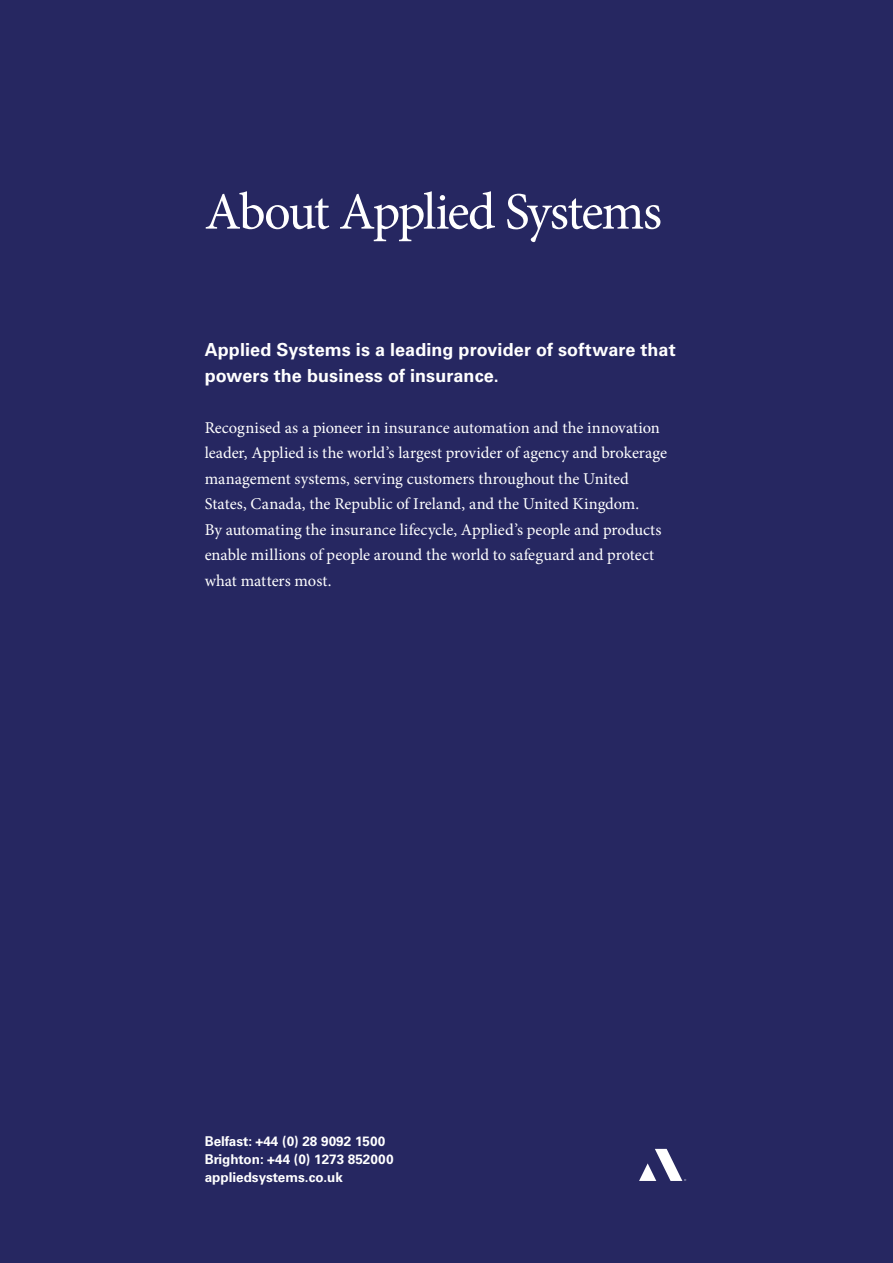
<style>
.page{position:relative;width:893px;height:1263px;background:#262761}
.page>*{position:absolute;margin:0;border:0;box-sizing:border-box;transform-origin:0 0}
.t1{font:52.5px "Minion Pro";letter-spacing:-.04em;color:#fff}
.t2{font:700 18px/25.5px "Univers LT Std";letter-spacing:.005em;color:#fff}
.t3{font:16.5px/25.5px "Minion Pro";color:#fff}
.t4{font:700 13.5px/18px "Univers LT Std";color:#fff}
</style>
<div class="page">
<svg style="left:639px;top:1149px;width:47px;height:32px"></svg>
<h1 class="t1" style="left:205px;top:177px;width:459px">About Applied Systems</h1>
<p class="t2" style="left:205px;top:337px;width:473px">Applied Systems is a leading provider of software that powers the business of insurance.</p>
<p class="t3" style="left:205px;top:415px;width:464px">Recognised as a pioneer in insurance automation and the innovation leader, Applied is the world’s largest provider of agency and brokerage management systems, serving customers throughout the United States, Canada, the Republic of Ireland, and the United Kingdom.<br>By automating the insurance lifecycle, Applied’s people and products enable millions of people around the world to safeguard and protect what matters most.</p>
<p class="t4" style="left:205px;top:1132px;width:190px">Belfast: +44 (0) 28 9092 1500<br>Brighton: +44 (0) 1273 852000 appliedsystems.co.uk</p>
</div>
